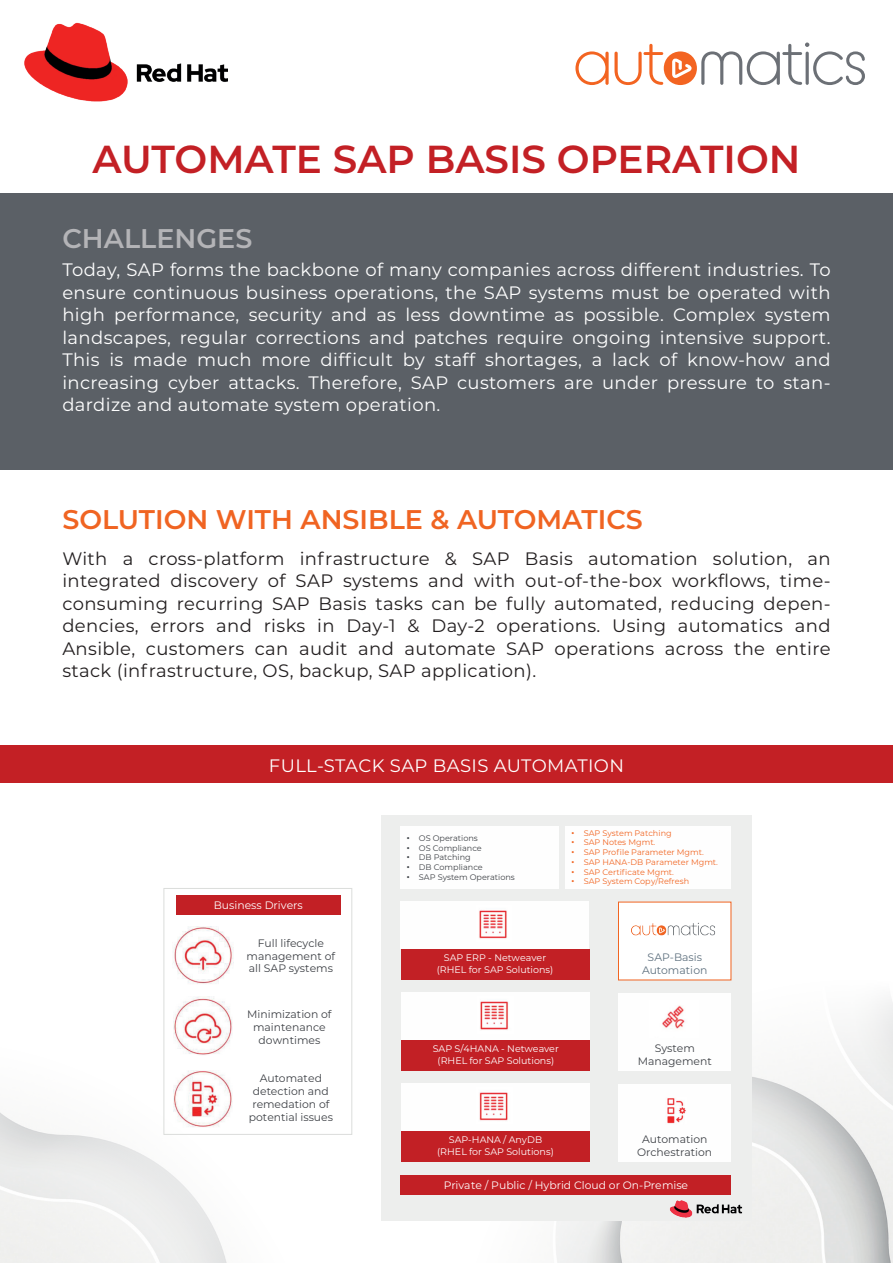
<style>
.page{position:relative;width:893px;height:1263px;background:#fff}
.page>*{position:absolute;margin:0;border:0;box-sizing:border-box;transform-origin:0 0}
.t1{font:600 39px "Montserrat";color:#c32025}
.t2{font:600 27px "Montserrat";color:#f06422}
.t3{font:600 27px "Montserrat";color:#b4b4b7}
.t4{font:18px/22.5px "Montserrat";letter-spacing:.02em;color:#fff;text-align:justify}
.t5{font:18px/22.5px "Montserrat";letter-spacing:.02em;color:#231f20;text-align:justify}
.t6{font:10.8px/12.9px "Montserrat";color:#3e4146;text-align:center}
.t7{font:10.8px "Montserrat";color:#fff}
.t8{font:10.8px/12.9px "Montserrat";color:#5e707e;text-align:center}
.t9{font:9.6px "Montserrat";color:#fff}
.t10{font:9.45px/11.4px "Montserrat";color:#fff;text-align:center}
.t11{font:8.1px "Montserrat";color:#f16522}
.t12{font:8.1px "Montserrat";color:#3e4146}
.s1{font-family:"Arial"}
</style>
<div class="page">
<img style="left:556px;top:973px;width:337px;height:290px">
<div style="left:0;top:194px;width:893px;height:276px;background:#5b6066"></div>
<svg style="left:575px;top:44px;width:88px;height:41px"></svg>
<svg style="left:701px;top:43px;width:164px;height:42px"></svg>
<div style="left:664px;top:51px;width:33px;height:34px;background:#f36421;border-radius:50%"></div>
<svg style="left:672px;top:58px;width:20px;height:20px"></svg>
<img style="left:24px;top:22px;width:204px;height:80px">
<div style="left:0;top:745px;width:893px;height:38px;background:#c32025"></div>
<div style="left:381px;top:815px;width:370px;height:406px;background:#edeeed"></div>
<div style="left:401px;top:1175px;width:330px;height:19px;background:#c22025"></div>
<div style="left:618px;top:1084px;width:113px;height:78px;background:#fefefe"></div>
<div style="left:618px;top:993px;width:113px;height:78px;background:#fefefe"></div>
<img style="left:662px;top:1005px;width:23px;height:24px">
<div style="left:618px;top:902px;width:113px;height:78px;background:#fff"></div>
<img style="left:631px;top:922px;width:84px;height:14px">
<div style="left:401px;top:1131px;width:189px;height:30px;background:#c22025"></div>
<div style="left:401px;top:1083px;width:188px;height:48px;background:#fefefe"></div>
<img style="left:479px;top:1092px;width:29px;height:29px">
<div style="left:401px;top:1040px;width:189px;height:30px;background:#c22025"></div>
<div style="left:401px;top:993px;width:189px;height:47px;background:#fefefe"></div>
<img style="left:480px;top:1001px;width:29px;height:29px">
<div style="left:401px;top:949px;width:188px;height:31px;background:#c22025"></div>
<div style="left:400px;top:902px;width:189px;height:47px;background:#fefefe"></div>
<img style="left:479px;top:910px;width:28px;height:29px">
<div style="left:400px;top:826px;width:158px;height:63px;background:#fefefe"></div>
<div style="left:565px;top:826px;width:166px;height:62px;background:#fefefe"></div>
<img style="left:173px;top:1070px;width:60px;height:58px">
<img style="left:173px;top:997px;width:60px;height:58px">
<img style="left:173px;top:926px;width:61px;height:58px">
<div style="left:176px;top:895px;width:164px;height:20px;background:#c22025"></div>
<div style="left:163px;top:888px;width:189px;height:247px;border:1px solid #dbdddb"></div>
<img style="left:670px;top:1200px;width:73px;height:18px">
<img style="left:667px;top:1098px;width:19px;height:26px">
<h1 class="t1" style="left:93px;top:131px;width:709px">AUTOMATE SAP BASIS OPERATION</h1>
<h2 class="t3" style="left:62px;top:220px;width:191px">CHALLENGES</h2>
<p class="t4" style="left:62px;top:258px;width:770px">Today, SAP forms the backbone of many companies across different industries. To ensure continuous business operations, the SAP systems must be operated with high performance, security and as less downtime as possible. Complex system landscapes, regular corrections and patches require ongoing intensive support.<br>This is made much more difficult by staff shortages, a lack of know-how and increasing cyber attacks. Therefore, SAP customers are under pressure to stan&shy;dardize and automate system operation.</p>
<h2 class="t2" style="left:62px;top:500px;width:582px">SOLUTION WITH ANSIBLE &amp; AUTOMATICS</h2>
<p class="t5" style="left:62px;top:546px;width:770px">With a cross-platform infrastructure &amp; SAP Basis automation solution, an integrated discovery of SAP systems and with out-of-the-box workflows, time&shy;consuming recurring SAP Basis tasks can be fully automated, reducing depen&shy;dencies, errors and risks in Day-1 &amp; Day-2 operations. Using automatics and Ansible, customers can audit and automate SAP operations across the entire stack (infrastructure, OS, backup, SAP application).</p>
<p class="t4" style="left:269px;top:753px;width:356px">FULL-STACK SAP BASIS AUTOMATION</p>
<p class="t7" style="left:214px;top:898px;width:90px">Business Drivers</p>
<p class="t6" style="left:247px;top:936px;width:90px">Full lifecycle management of all SAP systems</p>
<p class="t6" style="left:247px;top:1008px;width:86px">Minimization of maintenance downtimes</p>
<p class="t6" style="left:249px;top:1072px;width:86px">Automated detection and remedation of potential issues</p>
<p class="t12" style="left:407px;top:832px;width:73px"><span class="s1">•</span> OS Operations</p>
<p class="t12" style="left:407px;top:842px;width:77px"><span class="s1">•</span> OS Compliance</p>
<p class="t12" style="left:407px;top:852px;width:66px"><span class="s1">•</span> DB Patching</p>
<p class="t12" style="left:407px;top:862px;width:78px"><span class="s1">•</span> DB Compliance</p>
<p class="t12" style="left:407px;top:871px;width:110px"><span class="s1">•</span> SAP System Operations</p>
<p class="t11" style="left:571px;top:827px;width:102px"><span class="s1">•</span> SAP System Patching</p>
<p class="t11" style="left:571px;top:837px;width:85px"><span class="s1">•</span> SAP Notes Mgmt.</p>
<p class="t11" style="left:571px;top:847px;width:134px"><span class="s1">•</span> SAP Profile Parameter Mgmt.</p>
<p class="t11" style="left:571px;top:856px;width:148px"><span class="s1">•</span> SAP HANA-DB Parameter Mgmt.</p>
<p class="t11" style="left:571px;top:866px;width:104px"><span class="s1">•</span> SAP Certificate Mgmt.</p>
<p class="t11" style="left:571px;top:876px;width:119px"><span class="s1">•</span> SAP System Copy/Refresh</p>
<p class="t10" style="left:437px;top:952px;width:118px">SAP ERP - Netweaver (RHEL for SAP Solutions)</p>
<p class="t8" style="left:642px;top:950px;width:67px">SAP-Basis<br>Automation</p>
<p class="t9" style="left:433px;top:1042px;width:128px">SAP S/4HANA - Netweaver</p>
<p class="t10" style="left:438px;top:1054px;width:118px">(RHEL for SAP Solutions)</p>
<p class="t10" style="left:437px;top:1134px;width:118px">SAP-HANA / AnyDB (RHEL for SAP Solutions)</p>
<p class="t6" style="left:638px;top:1041px;width:76px">System<br>Management</p>
<p class="t6" style="left:637px;top:1132px;width:77px">Automation<br>Orchestration</p>
<p class="t7" style="left:444px;top:1177px;width:246px">Private / Public / Hybrid Cloud or On-Premise</p>
</div>
